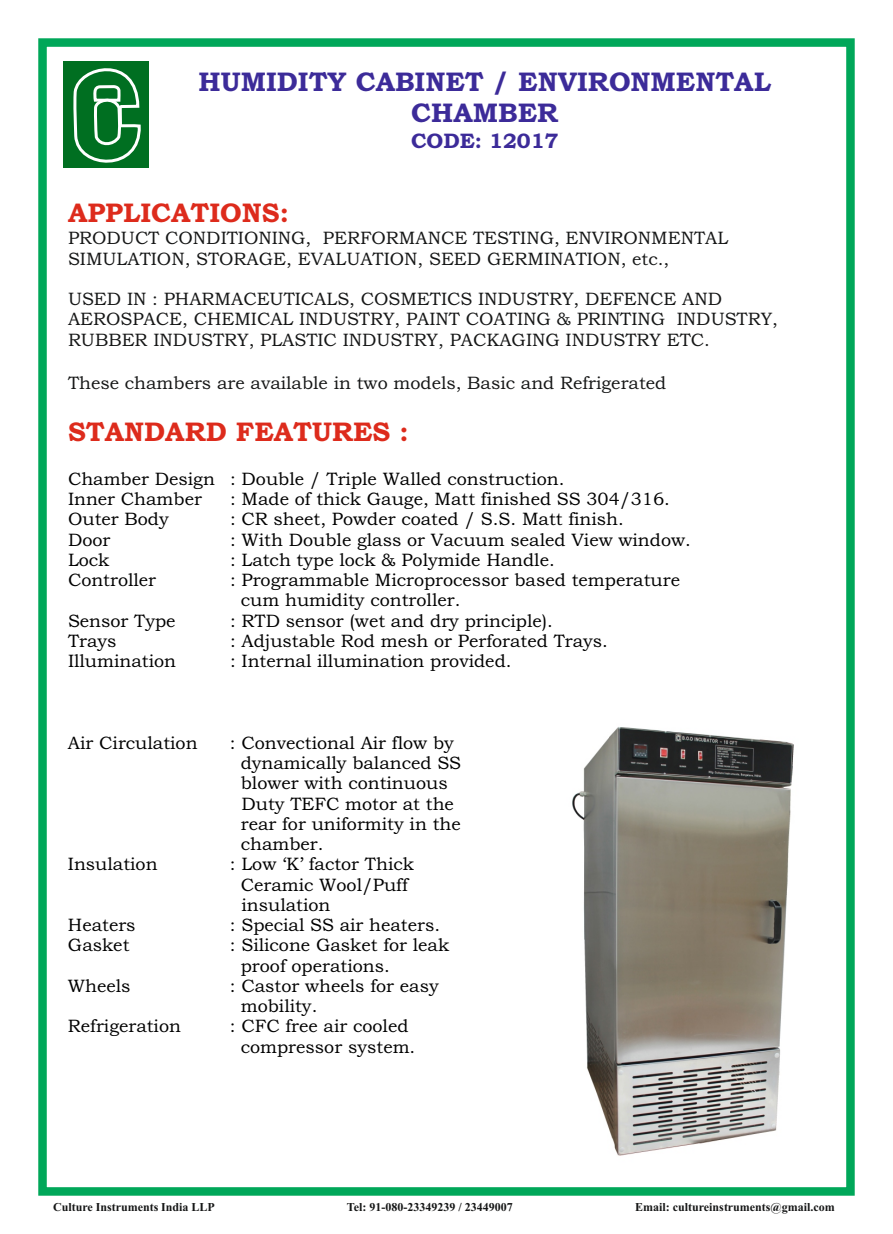
<style>
.page{position:relative;width:893px;height:1234px;background:#fff}
.page>*{position:absolute;margin:0;border:0;box-sizing:border-box;transform-origin:0 0}
.t1{font:700 27px/31.7px "Bookman Old Style";color:#3c2b99;text-align:center}
.t2{font:700 27px "Bookman Old Style";color:#dd2b1c}
.t3{font:700 21px "Bookman Old Style";color:#3c2b99}
.t4{font:18px/20.2px "Bookman Old Style";color:#000}
.t5{font:18px/20.2px "Bookman Old Style";color:#151616}
.t6{font:700 12px "Times New Roman";color:#151616}
</style>
<div class="page">
<div style="left:38px;top:38px;width:817px;height:1157px;border:9px solid #00a759"></div>
<div style="left:64px;top:62px;width:85px;height:106px;background:#006f21"></div>
<svg style="left:72px;top:61px;width:70px;height:102px"></svg>
<img style="left:572px;top:727px;width:222px;height:429px">
<h1 class="t1" style="left:199px;top:68px;width:574px">HUMIDITY CABINET / ENVIRONMENTAL<br>CHAMBER</h1>
<p class="t3" style="left:411px;top:133px;width:149px">CODE: 12017</p>
<h1 class="t2" style="left:68px;top:202px;width:222px">APPLICATIONS:</h1>
<p class="t5" style="left:68px;top:230px;width:662px">PRODUCT CONDITIONING, PERFORMANCE TESTING, ENVIRONMENTAL<br>SIMULATION, STORAGE, EVALUATION, SEED GERMINATION, etc.,</p>
<p class="t5" style="left:68px;top:290px;width:711px">USED IN : PHARMACEUTICALS, COSMETICS INDUSTRY, DEFENCE AND<br>AEROSPACE, CHEMICAL INDUSTRY, PAINT COATING &amp; PRINTING INDUSTRY,<br>RUBBER INDUSTRY, PLASTIC INDUSTRY, PACKAGING INDUSTRY ETC.</p>
<p class="t5" style="left:68px;top:374px;width:600px">These chambers are available in two models, Basic and Refrigerated</p>
<h1 class="t2" style="left:68px;top:422px;width:342px">STANDARD FEATURES :</h1>
<p class="t4" style="left:68px;top:470px;width:498px">Chamber Design : Double / Triple Walled construction.<br>Inner Chamber</p>
<p class="t4" style="left:230px;top:490px;width:441px">: Made of thick Gauge, Matt finished SS 304/316.</p>
<p class="t4" style="left:68px;top:510px;width:102px">Outer Body</p>
<p class="t4" style="left:230px;top:510px;width:395px">: CR sheet, Powder coated / S.S. Matt finish.</p>
<p class="t4" style="left:68px;top:531px;width:44px">Door</p>
<p class="t4" style="left:230px;top:531px;width:462px">: With Double glass or Vacuum sealed View window.</p>
<p class="t4" style="left:68px;top:551px;width:43px">Lock</p>
<p class="t4" style="left:230px;top:551px;width:326px">: Latch type lock &amp; Polymide Handle.</p>
<p class="t4" style="left:68px;top:571px;width:90px">Controller</p>
<p class="t4" style="left:241px;top:571px;width:441px;text-indent:-11px">: Programmable Microprocessor based temperature cum humidity controller.</p>
<p class="t4" style="left:68px;top:612px;width:109px">Sensor Type</p>
<p class="t4" style="left:230px;top:612px;width:324px">: RTD sensor (wet and dry principle).</p>
<p class="t4" style="left:68px;top:632px;width:50px">Trays</p>
<p class="t4" style="left:230px;top:632px;width:379px">: Adjustable Rod mesh or Perforated Trays.</p>
<p class="t4" style="left:68px;top:652px;width:109px">Illumination</p>
<p class="t4" style="left:230px;top:652px;width:283px">: Internal illumination provided.</p>
<p class="t4" style="left:68px;top:734px;width:131px">Air Circulation</p>
<p class="t4" style="left:241px;top:734px;width:222px;text-indent:-11px">: Convectional Air flow by dynamically balanced SS blower with continuous<br>Duty TEFC motor at the rear for uniformity in the chamber.</p>
<p class="t4" style="left:68px;top:855px;width:91px">Insulation</p>
<p class="t4" style="left:241px;top:855px;width:175px;text-indent:-11px">: Low ‘K’ factor Thick<br>Ceramic Wool/Puff insulation</p>
<p class="t4" style="left:68px;top:916px;width:69px">Heaters</p>
<p class="t4" style="left:230px;top:916px;width:212px">: Special SS air heaters.</p>
<p class="t4" style="left:68px;top:936px;width:63px">Gasket</p>
<p class="t4" style="left:241px;top:936px;width:210px;text-indent:-11px">: Silicone Gasket for leak proof operations.</p>
<p class="t4" style="left:68px;top:977px;width:64px">Wheels</p>
<p class="t4" style="left:241px;top:977px;width:200px;text-indent:-11px">: Castor wheels for easy mobility.</p>
<p class="t4" style="left:68px;top:1017px;width:115px">Refrigeration</p>
<p class="t4" style="left:230px;top:1017px;width:187px;text-align:center">: CFC free air cooled compressor system.</p>
<p class="t6" style="left:53px;top:1202px;width:163px">Culture Instruments India LLP</p>
<p class="t6" style="left:347px;top:1202px;width:167px">Tel: 91-080-23349239 / 23449007</p>
<p class="t6" style="left:635px;top:1202px;width:201px">Email: cultureinstruments@gmail.com</p>
</div>
